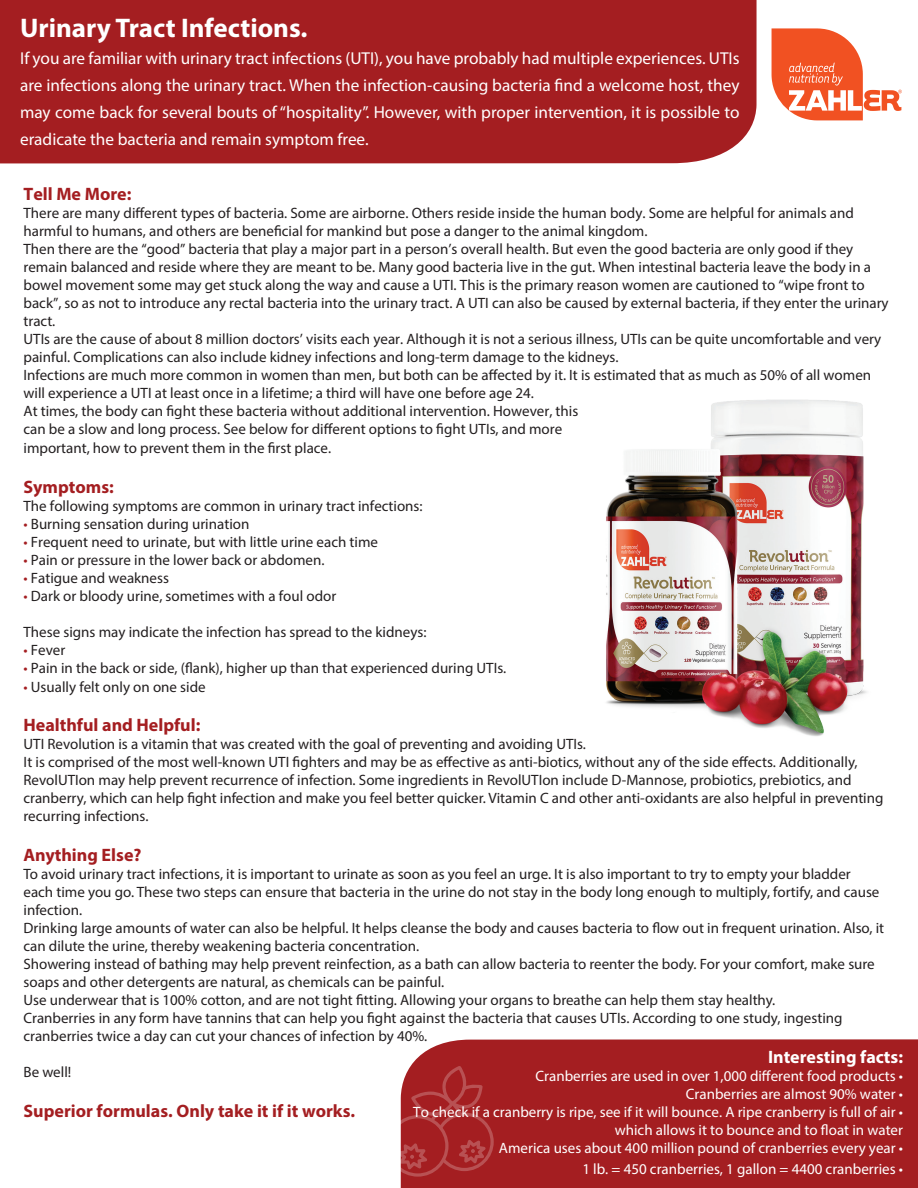
<style>
.page{position:relative;width:918px;height:1188px;background:#fff}
.page>*{position:absolute;margin:0;border:0;box-sizing:border-box;transform-origin:0 0}
.t1{font:700 27px "Myriad Pro";color:#fff}
.t2{font:700 18px "Myriad Pro";color:#a41e21}
.t3{font:700 18px "Myriad Pro";color:#fff}
.t4{font:17.25px/27px "Myriad Pro";color:#fff;text-align:justify}
.t5{font:15px/18px "Myriad Pro";color:#231f20}
.t6{font:15px "Myriad Pro";color:#fff}
.s1{color:#a41e21}
</style>
<div class="page">
<div style="left:0;top:0;width:757px;height:163px;background:#a41e21"></div>
<div style="left:401px;top:1039px;width:517px;height:149px;background:#a41e21"></div>
<img style="left:606px;top:399px;width:261px;height:337px">
<svg style="left:400px;top:1066px;width:94px;height:111px;background:#aa2e31"></svg>
<svg style="left:772px;top:28px;width:130px;height:92px"></svg>
<p class="t1" style="left:20px;top:10px;width:289px">Urinary Tract Infections.</p>
<p class="t4" style="left:20px;top:45px;width:721px">If you are familiar with urinary tract infections (UTI), you have probably had multiple experiences. UTIs are infections along the urinary tract. When the infection-causing bacteria find a welcome host, they may come back for several bouts of “hospitality”. However, with proper intervention, it is possible to eradicate the bacteria and remain symptom free.</p>
<p class="t2" style="left:24px;top:183px;width:109px">Tell Me More:</p>
<p class="t5" style="left:24px;top:204px;width:832px">There are many different types of bacteria. Some are airborne. Others reside inside the human body. Some are helpful for animals and harmful to humans, and others are beneficial for mankind but pose a danger to the animal kingdom.</p>
<p class="t5" style="left:24px;top:240px;width:867px">Then there are the “good” bacteria that play a major part in a person’s overall health. But even the good bacteria are only good if they remain balanced and reside where they are meant to be. Many good bacteria live in the gut. When intestinal bacteria leave the body in a bowel movement some may get stuck along the way and cause a UTI. This is the primary reason women are cautioned to “wipe front to back”, so as not to introduce any rectal bacteria into the urinary tract. A UTI can also be caused by external bacteria, if they enter the urinary tract.</p>
<p class="t5" style="left:24px;top:330px;width:859px">UTIs are the cause of about 8 million doctors’ visits each year. Although it is not a serious illness, UTIs can be quite uncomfortable and very painful. Complications can also include kidney infections and long-term damage to the kidneys.</p>
<p class="t5" style="left:24px;top:366px;width:849px">Infections are much more common in women than men, but both can be affected by it. It is estimated that as much as 50% of all women will experience a UTI at least once in a lifetime; a third will have one before age 24.</p>
<p class="t5" style="left:24px;top:402px;width:556px;line-height:18.5px">At times, the body can fight these bacteria without additional intervention. However, this can be a slow and long process. See below for different options to fight UTIs, and more important, how to prevent them in the first place.</p>
<p class="t2" style="left:24px;top:475px;width:92px">Symptoms:</p>
<p class="t5" style="left:24px;top:497px;width:401px">The following symptoms are common in urinary tract infections:</p>
<p class="t5" style="left:24px;top:515px;width:227px"><span class="s1">•</span> Burning sensation during urination</p>
<p class="t5" style="left:24px;top:533px;width:356px"><span class="s1">•</span> Frequent need to urinate, but with little urine each time</p>
<p class="t5" style="left:24px;top:551px;width:303px"><span class="s1">•</span> Pain or pressure in the lower back or abdomen.</p>
<p class="t5" style="left:24px;top:569px;width:147px"><span class="s1">•</span> Fatigue and weakness</p>
<p class="t5" style="left:24px;top:587px;width:314px"><span class="s1">•</span> Dark or bloody urine, sometimes with a foul odor</p>
<p class="t5" style="left:24px;top:623px;width:405px">These signs may indicate the infection has spread to the kidneys:</p>
<p class="t5" style="left:24px;top:641px;width:43px"><span class="s1">•</span> Fever</p>
<p class="t5" style="left:24px;top:659px;width:484px"><span class="s1">•</span> Pain in the back or side, (flank), higher up than that experienced during UTIs.</p>
<p class="t5" style="left:24px;top:678px;width:184px"><span class="s1">•</span> Usually felt only on one side</p>
<p class="t2" style="left:24px;top:714px;width:178px">Healthful and Helpful:</p>
<p class="t5" style="left:24px;top:735px;width:861px">UTI Revolution is a vitamin that was created with the goal of preventing and avoiding UTIs.<br>It is comprised of the most well-known UTI fighters and may be as effective as anti-biotics, without any of the side effects. Additionally, RevolUTIon may help prevent recurrence of infection. Some ingredients in RevolUTIon include D-Mannose, probiotics, prebiotics, and cranberry, which can help fight infection and make you feel better quicker. Vitamin C and other anti-oxidants are also helpful in preventing recurring infections.</p>
<p class="t2" style="left:24px;top:843px;width:120px">Anything Else?</p>
<p class="t5" style="left:24px;top:865px;width:857px">To avoid urinary tract infections, it is important to urinate as soon as you feel an urge. It is also important to try to empty your bladder each time you go. These two steps can ensure that bacteria in the urine do not stay in the body long enough to multiply, fortify, and cause infection.</p>
<p class="t5" style="left:24px;top:919px;width:862px">Drinking large amounts of water can also be helpful. It helps cleanse the body and causes bacteria to flow out in frequent urination. Also, it can dilute the urine, thereby weakening bacteria concentration.</p>
<p class="t5" style="left:24px;top:955px;width:853px">Showering instead of bathing may help prevent reinfection, as a bath can allow bacteria to reenter the body. For your comfort, make sure soaps and other detergents are natural, as chemicals can be painful.</p>
<p class="t5" style="left:24px;top:991px;width:753px">Use underwear that is 100% cotton, and are not tight fitting. Allowing your organs to breathe can help them stay healthy.</p>
<p class="t5" style="left:24px;top:1009px;width:821px">Cranberries in any form have tannins that can help you fight against the bacteria that causes UTIs. According to one study, ingesting cranberries twice a day can cut your chances of infection by 40%.</p>
<p class="t5" style="left:24px;top:1063px;width:49px">Be well!</p>
<p class="t2" style="left:24px;top:1099px;width:333px">Superior formulas. Only take it if it works.</p>
<p class="t3" style="left:768px;top:1045px;width:137px">Interesting facts:</p>
<p class="t6" style="left:536px;top:1067px;width:369px">Cranberries are used in over 1,000 different food products •</p>
<p class="t6" style="left:686px;top:1085px;width:219px">Cranberries are almost 90% water •</p>
<p class="t6" style="left:413px;top:1103px;width:491px">To check if a cranberry is ripe, see if it will bounce. A ripe cranberry is full of air •</p>
<p class="t6" style="left:615px;top:1121px;width:290px">which allows it to bounce and to float in water</p>
<p class="t6" style="left:499px;top:1139px;width:406px">America uses about 400 million pound of cranberries every year •</p>
<p class="t6" style="left:582px;top:1160px;width:322px">1 lb. = 450 cranberries, 1 gallon = 4400 cranberries •</p>
</div>
